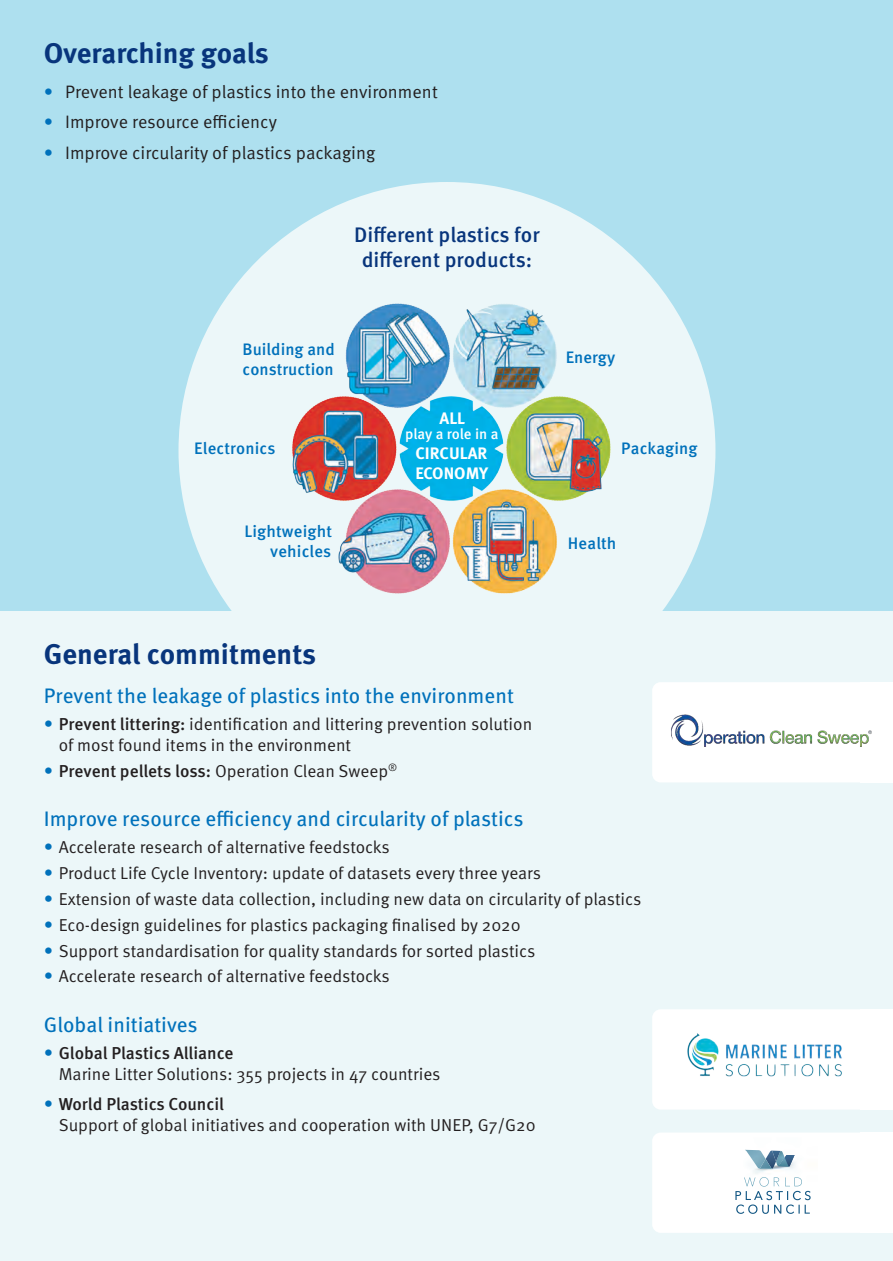
<style>
.page{position:relative;width:893px;height:1261px;background:#fff}
.page>*{position:absolute;margin:0;border:0;box-sizing:border-box;transform-origin:0 0}
.t1{font:700 28.5px "Meta Pro";color:#08357c}
.t2{font:21px "Meta Pro";color:#0071bb}
.t3{font:500 21px/25.2px "Meta Pro";color:#08357c;text-align:center}
.t4{font:18px "Meta Pro";color:#231f20}
.t5{font:17.25px/21px "Meta Pro";color:#231f20}
.t6{font:500 17.25px "Meta Pro";color:#231f20}
.t7{font:500 16.65px/20px "Meta Pro";letter-spacing:.01em;color:#0071bb}
.t8{font:700 16.65px/35.5px "Meta Pro";color:#fff;text-align:center}
.t9{font:500 14.7px "Meta Pro";letter-spacing:-.005em;color:#fff}
.s1{color:#0071bb}
.s2{font-size:18px;color:#0071bb}
.s3{font-weight:500}
.s4{font-weight:400;font-size:18px;color:#0071bb}
.s5{font-weight:400}
</style>
<div class="page">
<div style="left:0;top:609px;width:893px;height:652px;background:#ecf7f9"></div>
<div style="left:0;top:0;width:893px;height:610px;background:#aee0ef"></div>
<div style="left:178px;top:182px;width:537px;height:537px;background:#ecf7f9;border-radius:50%"></div>
<img style="left:292px;top:303px;width:319px;height:291px">
<div style="left:652px;top:682px;width:241px;height:100px;background:#fff;border-radius:9px"></div>
<div style="left:860px;top:682px;width:33px;height:100px;background:#fff"></div>
<img style="left:671px;top:714px;width:201px;height:33px">
<div style="left:652px;top:1009px;width:241px;height:100px;background:#fff;border-radius:9px"></div>
<div style="left:860px;top:1009px;width:33px;height:100px;background:#fff"></div>
<img style="left:687px;top:1033px;width:155px;height:44px">
<div style="left:652px;top:1132px;width:241px;height:100px;background:#fff;border-radius:9px"></div>
<div style="left:860px;top:1132px;width:33px;height:100px;background:#fff"></div>
<img style="left:753px;top:1168px;width:40px;height:6px">
<img style="left:745px;top:1149px;width:14px;height:19px">
<svg style="left:759px;top:1150px;width:36px;height:18px"></svg>
<svg style="left:735px;top:1177px;width:76px;height:36px"></svg>
<h1 class="t1" style="left:44px;top:43px;width:226px">Overarching goals</h1>
<p class="t4" style="left:44px;top:86px;width:395px"><span class="s1">•</span> Prevent leakage of plastics into the environment</p>
<p class="t4" style="left:44px;top:116px;width:235px"><span class="s1">•</span> Improve resource efficiency</p>
<p class="t4" style="left:44px;top:146px;width:333px"><span class="s1">•</span> Improve circularity of plastics packaging</p>
<p class="t3" style="left:354px;top:224px;width:187px">Different plastics for different products:</p>
<p class="t7" style="left:243px;top:341px;width:94px">Building and construction</p>
<p class="t7" style="left:194px;top:440px;width:83px">Electronics</p>
<p class="t7" style="left:244px;top:522px;width:89px;text-align:right">Lightweight vehicles</p>
<p class="t8" style="left:415px;top:402px;width:74px">ALL<br>CIRCULAR</p>
<p class="t8" style="left:415px;top:457px;width:74px">ECONOMY</p>
<p class="t9" style="left:405px;top:429px;width:95px">play a role in a</p>
<p class="t7" style="left:566px;top:349px;width:51px">Energy</p>
<p class="t7" style="left:621px;top:440px;width:78px">Packaging</p>
<p class="t7" style="left:568px;top:535px;width:50px">Health</p>
<h1 class="t1" style="left:44px;top:644px;width:274px">General commitments</h1>
<p class="t2" style="left:44px;top:688px;width:472px">Prevent the leakage of plastics into the environment</p>
<p class="t5" style="left:59px;top:715px;width:475px;text-indent:-15px"><span class="s2">•</span> <span class="s3">Prevent littering:</span> identification and littering prevention solution of most found items in the environment</p>
<p class="t6" style="left:44px;top:764px;width:355px"><span class="s4">•</span> Prevent pellets loss: <span class="s5">Operation Clean Sweep</span><sup>®</sup></p>
<p class="t2" style="left:44px;top:811px;width:481px">Improve resource efficiency and circularity of plastics</p>
<p class="t5" style="left:44px;top:838px;width:348px"><span class="s2">•</span> Accelerate research of alternative feedstocks</p>
<p class="t5" style="left:44px;top:864px;width:499px"><span class="s2">•</span> Product Life Cycle Inventory: update of datasets every three years</p>
<p class="t5" style="left:44px;top:890px;width:599px"><span class="s2">•</span> Extension of waste data collection, including new data on circularity of plastics</p>
<p class="t5" style="left:44px;top:916px;width:478px"><span class="s2">•</span> Eco-design guidelines for plastics packaging finalised by 2020</p>
<p class="t5" style="left:44px;top:941px;width:493px"><span class="s2">•</span> Support standardisation for quality standards for sorted plastics</p>
<p class="t5" style="left:44px;top:967px;width:348px"><span class="s2">•</span> Accelerate research of alternative feedstocks</p>
<p class="t2" style="left:44px;top:1017px;width:155px">Global initiatives</p>
<p class="t5" style="left:59px;top:1044px;width:383px;text-indent:-15px"><span class="s2">•</span> <span class="s3">Global Plastics Alliance<br></span>Marine Litter Solutions: 355 projects in 47 countries</p>
<p class="t5" style="left:59px;top:1095px;width:478px;text-indent:-15px"><span class="s2">•</span> <span class="s3">World Plastics Council<br></span>Support of global initiatives and cooperation with UNEP, G7/G20</p>
</div>
